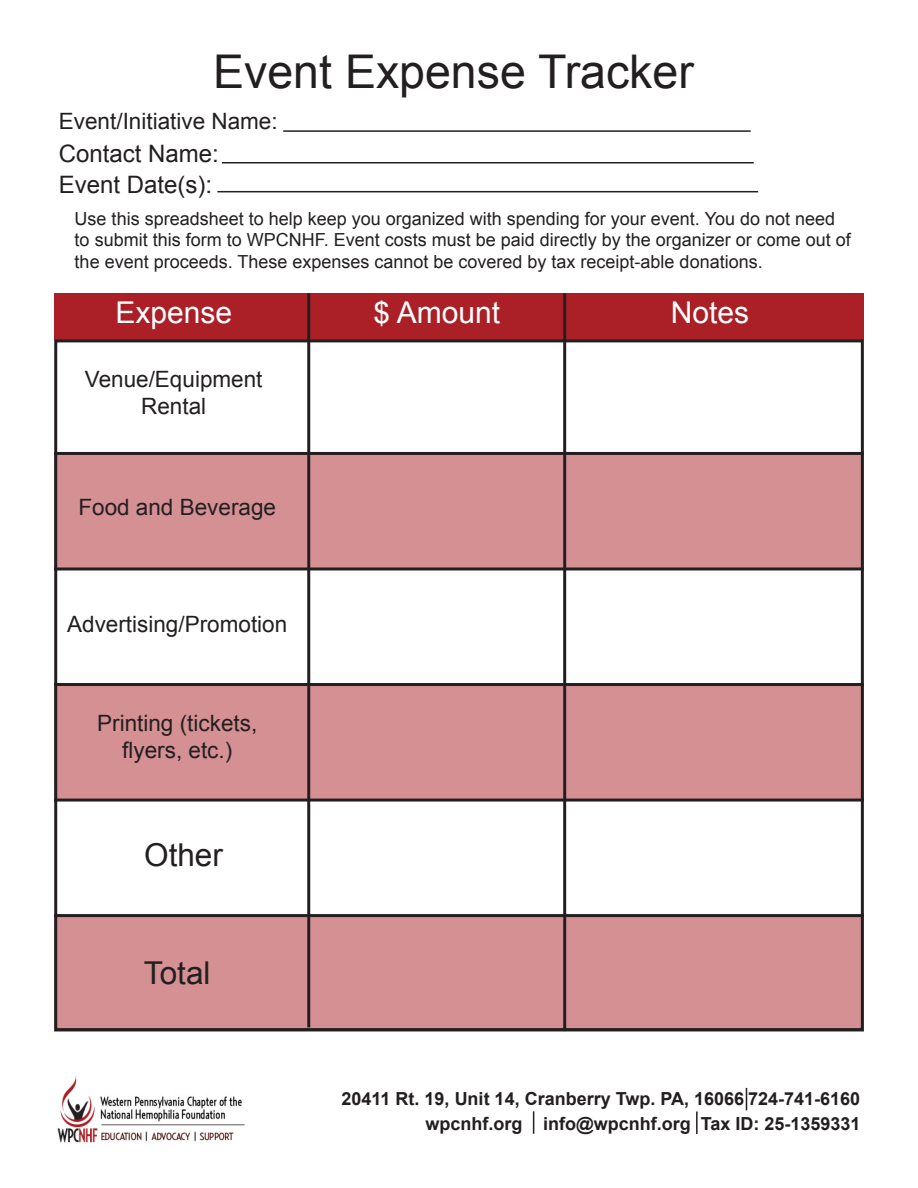
<style>
.page{position:relative;width:918px;height:1188px;background:#fff}
.page>*{position:absolute;margin:0;border:0;box-sizing:border-box;transform-origin:0 0}
.t1{font:46.5px "Arial";color:#231f20}
.t2{font:31.5px "Arial";color:#231f20}
.t3{font:30px "Arial";color:#fff}
.t4{font:24px "Arial";color:#231f20}
.t5{font:22.5px/27px "Arial";color:#231f20;text-align:center}
.t6{font:18px/21.6px "Arial";color:#231f20}
.t7{font:700 18px "Arial";color:#231f20}
</style>
<div class="page">
<hr style="left:283px;top:130px;width:468px;height:2px;background:#231f20">
<hr style="left:222px;top:162px;width:532px;height:1px;background:#231f20">
<hr style="left:217px;top:191px;width:541px;height:1px;background:#231f20">
<div style="left:54px;top:685px;width:810px;height:114px;background:#d49093"></div>
<div style="left:54px;top:917px;width:810px;height:114px;background:#d49093"></div>
<div style="left:54px;top:453px;width:810px;height:114px;background:#d49093"></div>
<img style="left:57px;top:1076px;width:188px;height:67px">
<svg style="left:746px;top:1088px;width:1px;height:22px"></svg>
<hr style="left:696px;top:1112px;width:2px;height:22px;background:#231f20">
<svg style="left:533px;top:1111px;width:1px;height:23px"></svg>
<div style="left:54px;top:293px;width:810px;height:46px;background:#ab2027"></div>
<div style="left:54px;top:339px;width:810px;height:692px;border:3px solid #231f20"></div>
<hr style="left:307px;top:293px;width:3px;height:734px;background:#231f20">
<hr style="left:563px;top:293px;width:3px;height:738px;background:#231f20">
<hr style="left:54px;top:452px;width:810px;height:3px;background:#231f20">
<hr style="left:54px;top:567px;width:810px;height:3px;background:#231f20">
<hr style="left:54px;top:683px;width:810px;height:3px;background:#231f20">
<hr style="left:54px;top:799px;width:810px;height:3px;background:#231f20">
<hr style="left:54px;top:914px;width:810px;height:3px;background:#231f20">
<p class="t1" style="left:213px;top:41px;width:482px">Event Expense Tracker</p>
<p class="t5" style="left:59px;top:108px;width:220px">Event/Initiative Name:</p>
<p class="t4" style="left:59px;top:137px;width:162px">Contact Name:</p>
<p class="t4" style="left:59px;top:169px;width:155px">Event Date(s):</p>
<p class="t6" style="left:75px;top:208px;width:778px">Use this spreadsheet to help keep you organized with spending for your event. You do not need to submit this form to WPCNHF. Event costs must be paid directly by the organizer or come out of the event proceeds. These expenses cannot be covered by tax receipt-able donations.</p>
<p class="t3" style="left:115px;top:293px;width:118px">Expense</p>
<p class="t3" style="left:373px;top:293px;width:128px">$ Amount</p>
<p class="t3" style="left:671px;top:293px;width:80px">Notes</p>
<p class="t5" style="left:85px;top:366px;width:179px">Venue/Equipment<br>Rental</p>
<p class="t5" style="left:78px;top:494px;width:199px">Food and Beverage</p>
<p class="t5" style="left:67px;top:611px;width:222px">Advertising/Promotion</p>
<p class="t5" style="left:97px;top:710px;width:162px">Printing (tickets, flyers, etc.)</p>
<p class="t2" style="left:144px;top:834px;width:80px">Other</p>
<p class="t2" style="left:144px;top:952px;width:68px">Total</p>
<p class="t7" style="left:342px;top:1087px;width:520px">20411 Rt. 19, Unit 14, Cranberry Twp. PA, 16066 724-741-6160</p>
<p class="t7" style="left:426px;top:1111px;width:99px">wpcnhf.org</p>
<p class="t7" style="left:543px;top:1111px;width:149px">info@wpcnhf.org</p>
<p class="t7" style="left:701px;top:1111px;width:161px">Tax ID: 25-1359331</p>
</div>
